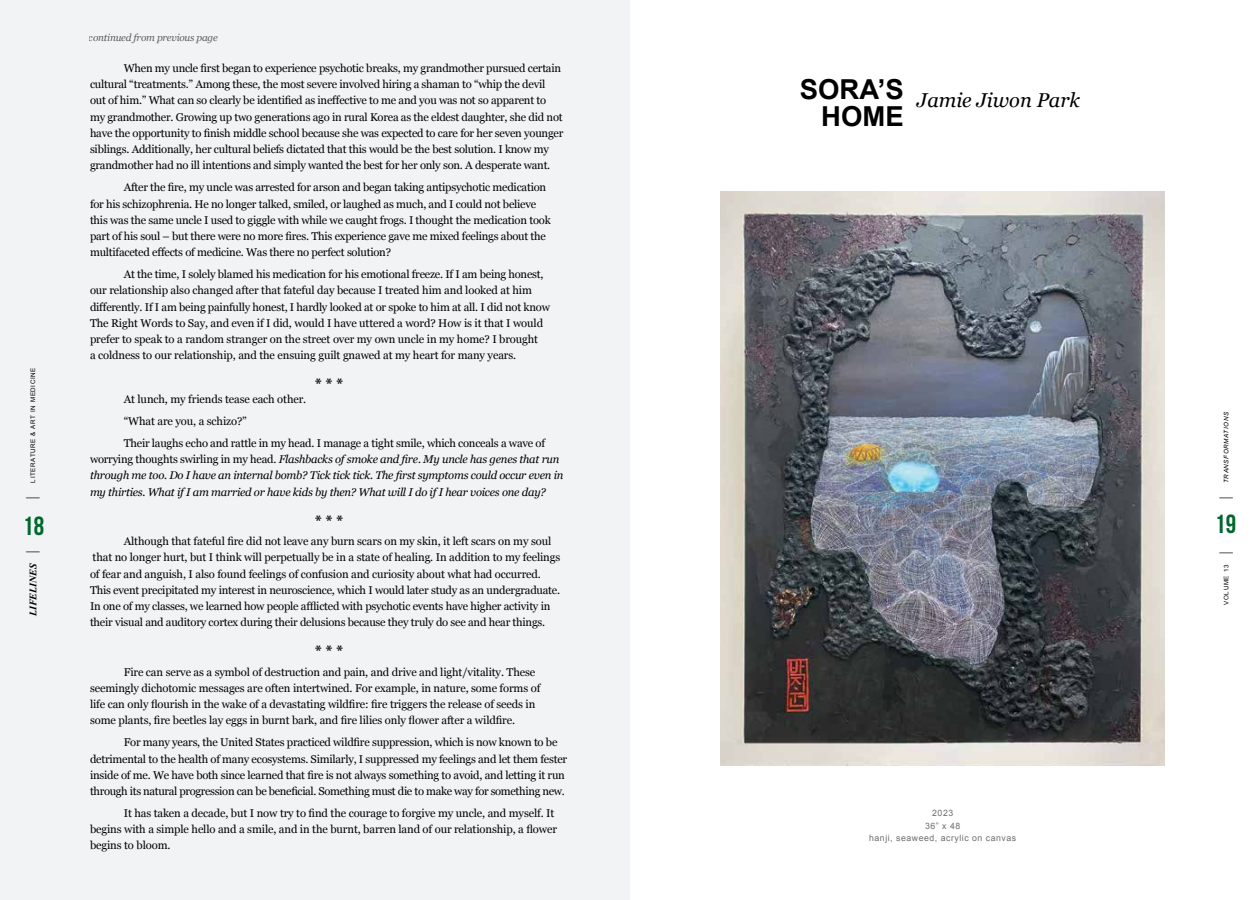
<style>
.page{position:relative;width:1260px;height:900px;background:#fff}
.page>*{position:absolute;margin:0;border:0;box-sizing:border-box;transform-origin:0 0}
.t1{font:700 27.5px "Arial";color:#000}
.t2{font:700 26.25px "Bebas Neue";color:#00672d}
.t3{font:italic 20px "Georgia";color:#000}
.t4{font:700 15px "Georgia";color:#000}
.t5{font:italic 700 15px "Times New Roman";color:#000;scale:.67 1}
.t6{font:11.25px/16.2px "Georgia";letter-spacing:-.02em;color:#000}
.t7{font:italic 11.25px/16.2px "Georgia";letter-spacing:-.02em;color:#000}
.t8{font:italic 10px "Georgia";letter-spacing:-.02em;color:#636466}
.t9{font:italic 700 10px "Times New Roman";color:#000}
.t10{font:8.75px/12.5px "Arial";letter-spacing:.06em;color:#6d6e71;text-align:center}
.t11{font:6.25px "Arial";letter-spacing:.1em;color:#000}
.t12{font:italic 6.25px "Arial";letter-spacing:.095em;color:#000}
.s1{font-size:15px}
.s2{font-style:normal}
</style>
<div class="page">
<div style="left:0;top:0;width:630px;height:900px;background:#f1f3f4"></div>
<img style="left:720px;top:191px;width:445px;height:574px">
<p class="t11" style="left:29px;top:483px;width:117px;rotate:-90deg">LITERATURE &amp; ART IN MEDICINE</p>
<h2 class="t2" style="left:23px;top:511px;width:23px">18</h2>
<h3 class="t5" style="left:21px;top:499px;width:5px;rotate:-90deg">|</h3>
<p class="t9" style="left:26px;top:616px;width:67px;rotate:-90deg">LIFELINES <span class="s1">|</span></p>
<p class="t8" style="left:89px;top:31px;width:131px">continued from previous page</p>
<p class="t6" style="left:90px;top:60px;width:475px;text-indent:34px">When my uncle first began to experience psychotic breaks, my grandmother pursued certain cultural “treatments.” Among these, the most severe involved hiring a shaman to “whip the devil out of him.” What can so clearly be identified as ineffective to me and you was not so apparent to my grandmother. Growing up two generations ago in rural Korea as the eldest daughter, she did not have the opportunity to finish middle school because she was expected to care for her seven younger siblings. Additionally, her cultural beliefs dictated that this would be the best solution. I know my grandmother had no ill intentions and simply wanted the best for her only son. A desperate want.</p>
<p class="t6" style="left:90px;top:179px;width:462px;text-indent:34px">After the fire, my uncle was arrested for arson and began taking antipsychotic medication for his schizophrenia. He no longer talked, smiled, or laughed as much, and I could not believe this was the same uncle I used to giggle with while we caught frogs. I thought the medication took part of his soul – but there were no more fires. This experience gave me mixed feelings about the multifaceted effects of medicine. Was there no perfect solution?</p>
<p class="t6" style="left:90px;top:266px;width:461px;text-indent:34px">At the time, I solely blamed his medication for his emotional freeze. If I am being honest, our relationship also changed after that fateful day because I treated him and looked at him differently. If I am being painfully honest, I hardly looked at or spoke to him at all. I did not know The Right Words to Say, and even if I did, would I have uttered a word? How is it that I would prefer to speak to a random stranger on the street over my own uncle in my home? I brought<br>a coldness to our relationship, and the ensuing guilt gnawed at my heart for many years.</p>
<h3 class="t4" style="left:315px;top:373px;width:30px">* * *</h3>
<p class="t6" style="left:124px;top:388px;width:423px;line-height:21.9px">At lunch, my friends tease each other.<br>“What are you, a schizo?”<br>Their laughs echo and rattle in my head. I manage a tight smile, which conceals a wave of</p>
<p class="t7" style="left:90px;top:451px;width:475px"><span class="s2">worrying thoughts swirling in my head.</span> Flashbacks of smoke and fire. My uncle has genes that run through me too. Do I have an internal bomb? Tick tick tick. The first symptoms could occur even in my thirties. What if I am married or have kids by then? What will I do if I hear voices one day?</p>
<h3 class="t4" style="left:315px;top:509px;width:30px">* * *</h3>
<p class="t6" style="left:90px;top:533px;width:472px;text-indent:34px">Although that fateful fire did not leave any burn scars on my skin, it left scars on my soul that no longer hurt, but I think will perpetually be in a state of healing. In addition to my feelings of fear and anguish, I also found feelings of confusion and curiosity about what had occurred.<br>This event precipitated my interest in neuroscience, which I would later study as an undergraduate.<br>In one of my classes, we learned how people afflicted with psychotic events have higher activity in their visual and auditory cortex during their delusions because they truly do see and hear things.</p>
<h3 class="t4" style="left:315px;top:640px;width:30px">* * *</h3>
<p class="t6" style="left:90px;top:663px;width:452px;text-indent:34px">Fire can serve as a symbol of destruction and pain, and drive and light/vitality. These seemingly dichotomic messages are often intertwined. For example, in nature, some forms of life can only flourish in the wake of a devastating wildfire: fire triggers the release of seeds in some plants, fire beetles lay eggs in burnt bark, and fire lilies only flower after a wildfire.</p>
<p class="t6" style="left:90px;top:734px;width:479px;text-indent:34px">For many years, the United States practiced wildfire suppression, which is now known to be detrimental to the health of many ecosystems. Similarly, I suppressed my feelings and let them fester inside of me. We have both since learned that fire is not always something to avoid, and letting it run through its natural progression can be beneficial. Something must die to make way for something new.</p>
<p class="t6" style="left:90px;top:804px;width:469px;text-indent:34px">It has taken a decade, but I now try to find the courage to forgive my uncle, and myself. It begins with a simple hello and a smile, and in the burnt, barren land of our relationship, a flower begins to bloom.</p>
<p class="t10" style="left:869px;top:807px;width:149px">2023<br>36” x 48<br>hanji, seaweed, acrylic on canvas</p>
<h3 class="t3" style="left:800px;top:85px;width:282px"><sup>SORA’S</sup> Jamie Jiwon Park</h3>
<h1 class="t1" style="left:821px;top:98px;width:84px">HOME</h1>
<p class="t12" style="left:1222px;top:483px;width:73px;rotate:-90deg">TRANSFORMATIONS</p>
<h2 class="t2" style="left:1215px;top:510px;width:23px">19</h2>
<h3 class="t5" style="left:1214px;top:499px;width:5px;rotate:-90deg">|</h3>
<h3 class="t5" style="left:1214px;top:554px;width:5px;rotate:-90deg">|</h3>
<p class="t11" style="left:1222px;top:605px;width:42px;rotate:-90deg">VOLUME 13</p>
</div>
